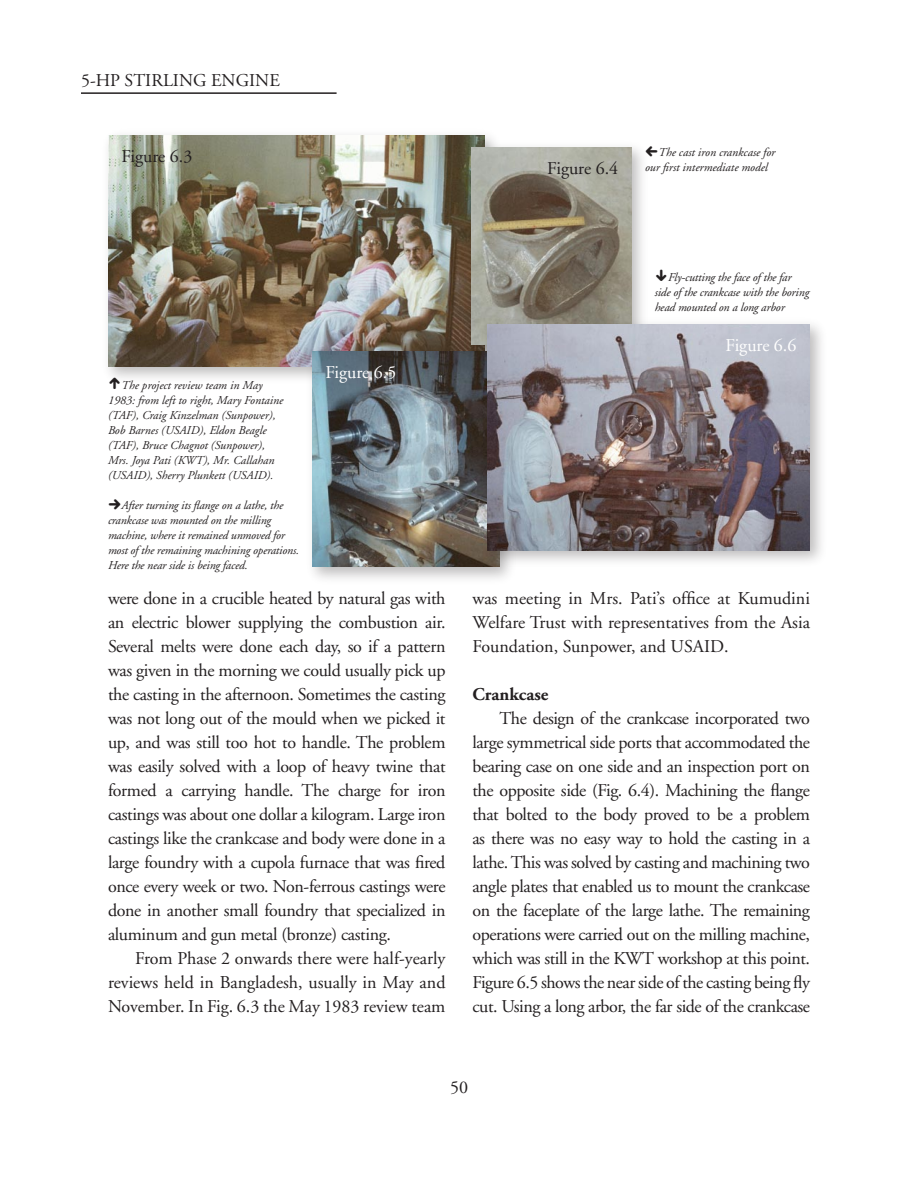
<style>
.page{position:relative;width:918px;height:1188px;background:#fff}
.page>*{position:absolute;margin:0;border:0;box-sizing:border-box;transform-origin:0 0}
.t1{font:24px "Combi Numerals";color:#231f20}
.t2{font:18px/24px "Adobe Garamond";letter-spacing:-.01em;color:#231f20;text-align:justify}
.t3{font:18px "Adobe Garamond";letter-spacing:-.005em;color:#fff}
.t4{font:700 18px "Adobe Garamond";color:#231f20}
.t5{font:italic 12px/15px "Adobe Garamond";letter-spacing:-.01em;color:#231f20}
</style>
<div class="page">
<hr style="left:81px;top:92px;width:256px;height:2px;background:#231f20">
<div style="left:101px;top:128px;width:402px;height:257px;background:#231f20;opacity:.3"></div>
<img style="left:108px;top:135px;width:376px;height:232px">
<div style="left:464px;top:140px;width:186px;height:223px;background:#231f20;opacity:.3"></div>
<img style="left:471px;top:147px;width:161px;height:197px">
<div style="left:305px;top:344px;width:212px;height:242px;background:#231f20;opacity:.3"></div>
<img style="left:312px;top:351px;width:169px;height:216px">
<div style="left:481px;top:317px;width:347px;height:253px;background:#231f20;opacity:.3"></div>
<img style="left:488px;top:324px;width:322px;height:226px">
<p class="t2" style="left:81px;top:69px;width:180px">5-hp stirling engine</p>
<p class="t2" style="left:122px;top:144px;width:72px">Figure 6.3</p>
<p class="t2" style="left:547px;top:156px;width:72px">Figure 6.4</p>
<h1 class="t1" style="left:645px;top:142px;width:15px">Ù</h1>
<p class="t5" style="left:645px;top:145px;width:132px;text-indent:14px">The cast iron crankcase for our first intermediate model</p>
<h1 class="t1" style="left:108px;top:374px;width:15px">Û</h1>
<p class="t5" style="left:108px;top:378px;width:177px;text-indent:14px">The project review team in May 1983: from left to right, Mary Fontaine (TAF), Craig Kinzelman (Sunpower), Bob Barnes (USAID), Eldon Beagle (TAF), Bruce Chagnot (Sunpower), Mrs. Joya Pati (KWT), Mr. Callahan (USAID), Sherry Plunkett (USAID).</p>
<p class="t5" style="left:108px;top:498px;width:193px;text-indent:14px">After turning its flange on a lathe, the crankcase was mounted on the milling machine, where it remained unmoved for most of the remaining machining operations.<br>Here the near side is being faced.</p>
<h1 class="t1" style="left:108px;top:496px;width:15px">Ú</h1>
<p class="t3" style="left:326px;top:362px;width:72px">Figure 6.5</p>
<p class="t2" style="left:108px;top:587px;width:339px">were done in a crucible heated by natural gas with an electric blower supplying the com-bustion air.<br>Several melts were done each day, so if a pattern was given in the morning we could usually pick up the casting in the afternoon. Sometimes the casting was not long out of the mould when we picked it up, and was still too hot to handle. The problem was easily solved with a loop of heavy twine that formed a carrying handle. The charge for iron castings was about one dollar a kilogram. Large iron castings like the crankcase and body were done in a large foundry with a cupola furnace that was fired once every week or two. Non-ferrous castings were done in another small foundry that specialized in aluminum and gun metal (bronze) casting.</p>
<p class="t2" style="left:108px;top:947px;width:339px;text-indent:27px">From Phase 2 onwards there were half-yearly reviews held in Bangladesh, usually in May and November. In Fig. 6.3 the May 1983 review team</p>
<h1 class="t1" style="left:655px;top:266px;width:15px">Ü</h1>
<p class="t5" style="left:655px;top:270px;width:156px;text-indent:14px">Fly-cutting the face of the far side of the crankcase with the boring head mounted on a long arbor</p>
<p class="t3" style="left:726px;top:335px;width:72px">Figure 6.6</p>
<p class="t2" style="left:472px;top:587px;width:339px">was meeting in Mrs. Pati’s office at Kumudini Welfare Trust with representatives from the Asia Foundation, Sunpower, and USAID.</p>
<p class="t4" style="left:472px;top:685px;width:77px">Crankcase</p>
<p class="t2" style="left:472px;top:707px;width:339px;text-indent:27px">The design of the crankcase incorporated two large symmetrical side ports that accommodated the bearing case on one side and an inspection port on the opposite side (Fig. 6.4). Machining the flange that bolted to the body proved to be a problem as there was no easy way to hold the casting in a lathe. This was solved by casting and machining two angle plates that enabled us to mount the crankcase on the faceplate of the large lathe. The remaining operations were carried out on the milling machine, which was still in the KWT workshop at this point.<br>Figure 6.5 shows the near side of the casting being fly cut. Using a long arbor, the far side of the crankcase</p>
<p class="t2" style="left:450px;top:1076px;width:19px">50</p>
</div>
